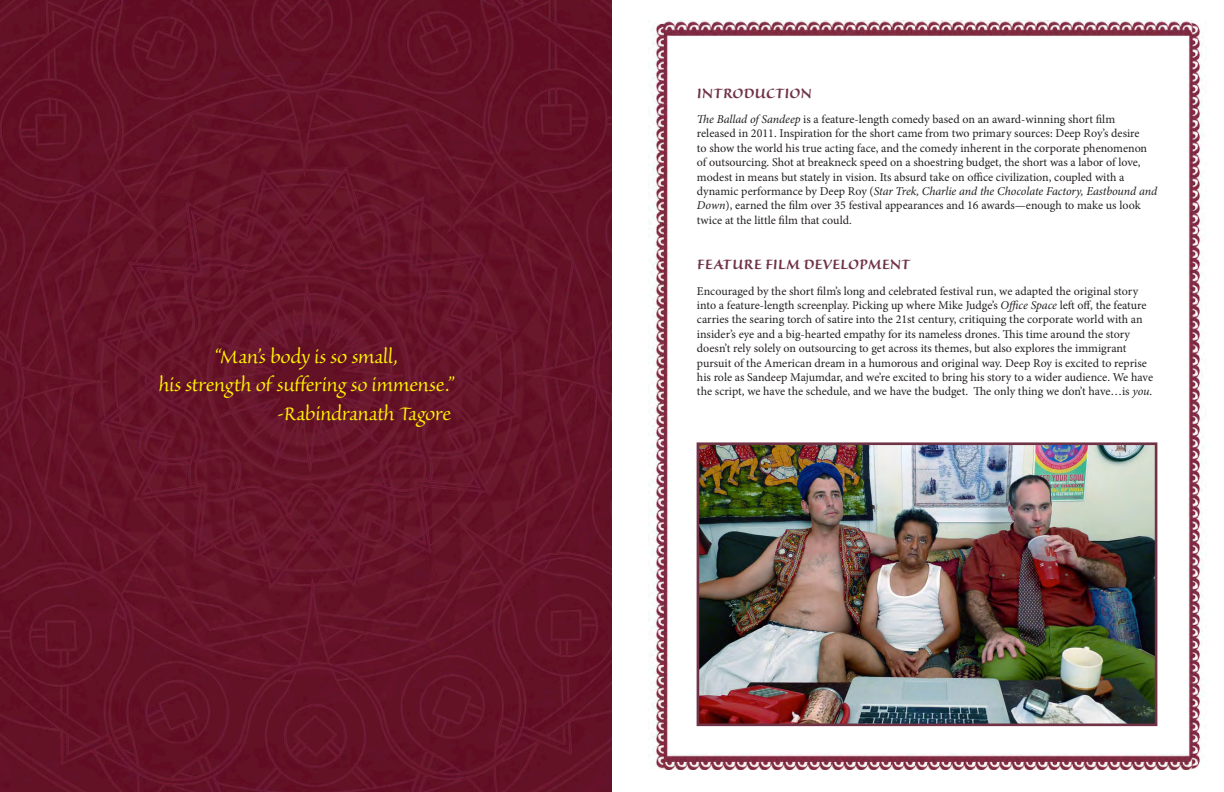
<style>
.page{position:relative;width:1224px;height:792px;background:#fff}
.page>*{position:absolute;margin:0;border:0;box-sizing:border-box;transform-origin:0 0}
.t1{font:24px "Sanvito MM 364 24";letter-spacing:-.005em;color:#fff101}
.t2{font:18px "Sanvito MM 564 18";color:#703346}
.t3{font:12px/14.4px "Minion Pro";letter-spacing:-.005em;color:#231f20}
.s1{font-style:italic}
</style>
<div class="page">
<img style="left:648px;top:20px;width:556px;height:749px">
<img style="left:0;top:0;width:612px;height:792px">
<img style="left:701px;top:446px;width:452px;height:276px">
<div style="left:697px;top:442px;width:460px;height:284px;border:3px solid #703346"></div>
<p class="t1" style="left:215px;top:345px;width:184px">“Man’s body is so small,</p>
<p class="t1" style="left:158px;top:373px;width:298px">his strength of suffering so immense.”</p>
<p class="t1" style="left:277px;top:402px;width:175px">-Rabindranath Tagore</p>
<p class="t2" style="left:697px;top:84px;width:116px">INTRODUCTION</p>
<p class="t3" style="left:697px;top:112px;width:462px"><span class="s1">The Ballad of Sandeep</span> is a feature-length comedy based on an award-winning short film<br>released in 2011. Inspiration for the short came from two primary sources: Deep Roy’s desire<br>to show the world his true acting face, and the comedy inherent in the corporate phenomenon of outsourcing. Shot at breakneck speed on a shoestring budget, the short was a labor of love, modest in means but stately in vision. Its absurd take on office civilization, coupled with a dynamic performance by Deep Roy (<span class="s1">Star Trek, Charlie and the Chocolate Factory, Eastbound and Down</span>), earned the film over 35 festival appearances and 16 awards—enough to make us look twice at the little film that could.</p>
<p class="t2" style="left:697px;top:256px;width:215px">FEATURE FILM DEVELOPMENT</p>
<p class="t3" style="left:697px;top:284px;width:458px">Encouraged by the short film’s long and celebrated festival run, we adapted the original story into a feature-length screenplay. Picking up where Mike Judge’s <span class="s1">Office Space</span> left off, the feature carries the searing torch of satire into the 21st century, critiquing the corporate world with an insider’s eye and a big-hearted empathy for its nameless drones. This time around the story doesn’t rely solely on outsourcing to get across its themes, but also explores the immigrant pursuit of the American dream in a humorous and original way. Deep Roy is excited to reprise his role as Sandeep Majumdar, and we’re excited to bring his story to a wider audience. We have the script, we have the schedule, and we have the budget. The only thing we don’t have…is <span class="s1">you</span>.</p>
</div>
